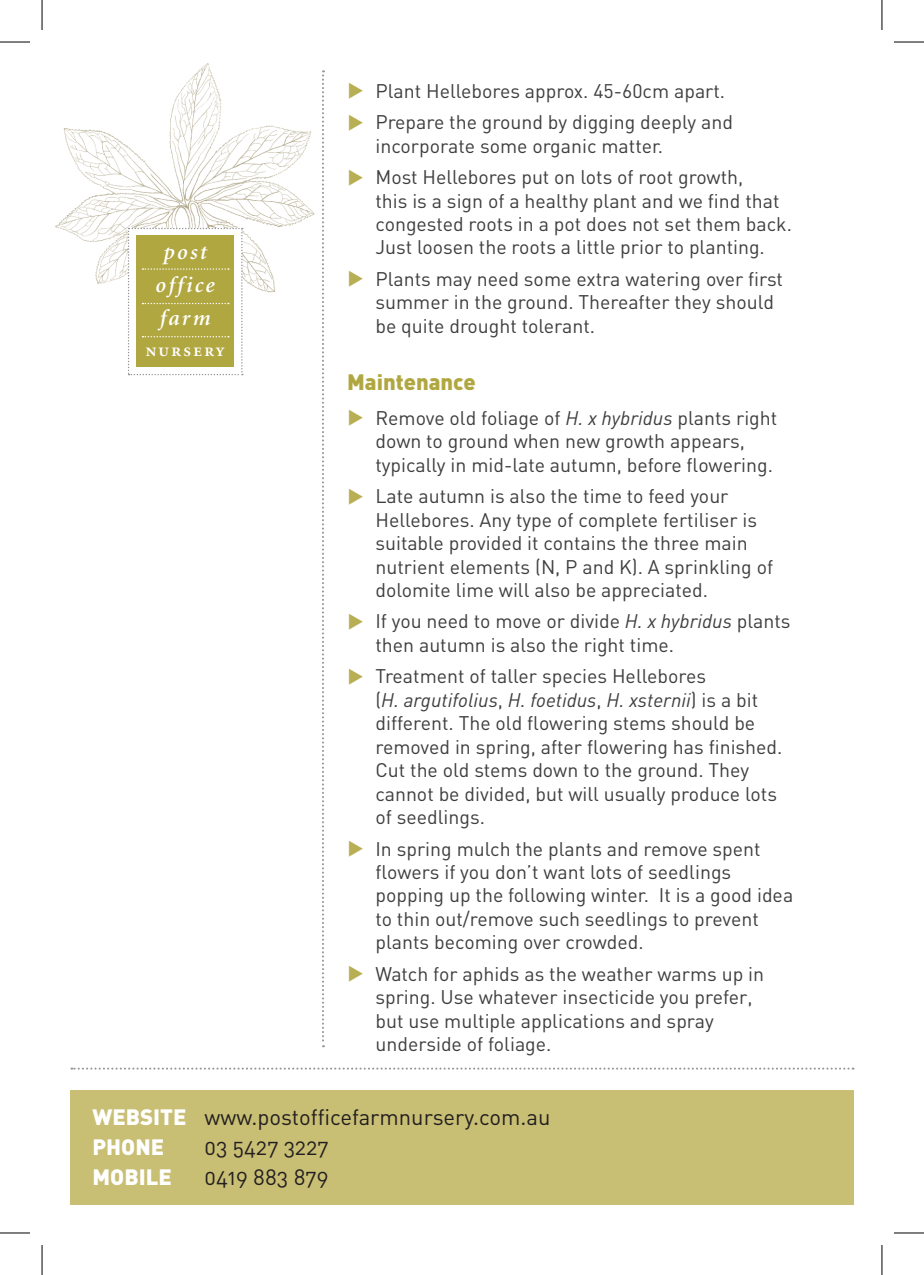
<style>
.page{position:relative;width:924px;height:1275px;background:#fff}
.page>*{position:absolute;margin:0;border:0;box-sizing:border-box;transform-origin:0 0}
.t1{font:italic 600 22.4px/33px "Minion";letter-spacing:.1em;color:#fff;text-align:center}
.t2{font:22px "DIN Regular Alternate";color:#231f20}
.t3{font:900 22px "DIN";color:#b1a741}
.t4{font:900 22px "DIN";color:#fff}
.t5{font:19.6px/23.4px "DIN";color:#3e3e3f}
.t6{font:18.8px "Minion Semibold SC";letter-spacing:.1em;color:#fff}
.s1{font-style:italic}
.s2{font-family:"DIN";font-weight:900;color:#fff}
</style>
<div class="page">
<img style="left:55px;top:63px;width:260px;height:230px">
<svg style="left:128px;top:228px;width:115px;height:147px"></svg>
<svg style="left:322px;top:70px;width:2px;height:977px"></svg>
<svg style="left:71px;top:1067px;width:782px;height:2px"></svg>
<div style="left:70px;top:1090px;width:783px;height:114px;background:#c8be74"></div>
<hr style="left:0;top:42px;width:30px;height:1px;background:#000">
<hr style="left:893px;top:42px;width:30px;height:1px;background:#000">
<hr style="left:0;top:1232px;width:30px;height:1px;background:#000">
<hr style="left:893px;top:1232px;width:30px;height:1px;background:#000">
<hr style="left:42px;top:0;width:1px;height:30px;background:#000">
<hr style="left:42px;top:1245px;width:1px;height:30px;background:#000">
<hr style="left:881px;top:0;width:1px;height:30px;background:#000">
<hr style="left:881px;top:1245px;width:1px;height:30px;background:#000">
<p class="t1" style="left:156px;top:236px;width:61px">post office farm</p>
<p class="t6" style="left:145px;top:340px;width:81px">nursery</p>
<p class="t5" style="left:375px;top:79px;width:351px">Plant Hellebores approx. 45-60cm apart.</p>
<p class="t5" style="left:375px;top:110px;width:359px">Prepare the ground by digging deeply and incorporate some organic matter.</p>
<p class="t5" style="left:375px;top:165px;width:418px">Most Hellebores put on lots of root growth,<br>this is a sign of a healthy plant and we find that congested roots in a pot does not set them back.<br>Just loosen the roots a little prior to planting.</p>
<p class="t5" style="left:375px;top:267px;width:409px">Plants may need some extra watering over first summer in the ground. Thereafter they should be quite drought tolerant.</p>
<p class="t3" style="left:347px;top:367px;width:130px">Maintenance</p>
<p class="t5" style="left:375px;top:406px;width:403px">Remove old foliage of <span class="s1">H. x hybridus</span> plants right down to ground when new growth appears, typically in mid-late autumn, before flowering.</p>
<p class="t5" style="left:375px;top:484px;width:399px">Late autumn is also the time to feed your Hellebores. Any type of complete fertiliser is suitable provided it contains the three main nutrient elements (N, P and K). A sprinkling of dolomite lime will also be appreciated.</p>
<p class="t5" style="left:375px;top:609px;width:416px">If you need to move or divide <span class="s1">H. x hybridus</span> plants then autumn is also the right time.</p>
<p class="t5" style="left:375px;top:664px;width:408px">Treatment of taller species Hellebores<br>(<span class="s1">H. argutifolius</span>, <span class="s1">H. foetidus</span>, <span class="s1">H. xsternii</span>) is a bit different. The old flowering stems should be removed in spring, after flowering has finished.<br>Cut the old stems down to the ground. They cannot be divided, but will usually produce lots of seedlings.</p>
<p class="t5" style="left:375px;top:836px;width:419px">In spring mulch the plants and remove spent flowers if you don’t want lots of seedlings popping up the following winter. It is a good idea to thin out/remove such seedlings to prevent plants becoming over crowded.</p>
<p class="t5" style="left:375px;top:961px;width:390px">Watch for aphids as the weather warms up in spring. Use whatever insecticide you prefer, but use multiple applications and spray underside of foliage.</p>
<p class="t2" style="left:92px;top:1103px;width:459px"><span class="s2">WEBSITE</span> www.postofficefarmnursery.com.au</p>
<p class="t4" style="left:92px;top:1132px;width:73px">PHONE</p>
<p class="t2" style="left:204px;top:1133px;width:125px">03 5427 3227</p>
<p class="t4" style="left:92px;top:1162px;width:81px">MOBILE</p>
<p class="t2" style="left:204px;top:1163px;width:125px">0419 883 879</p>
</div>
